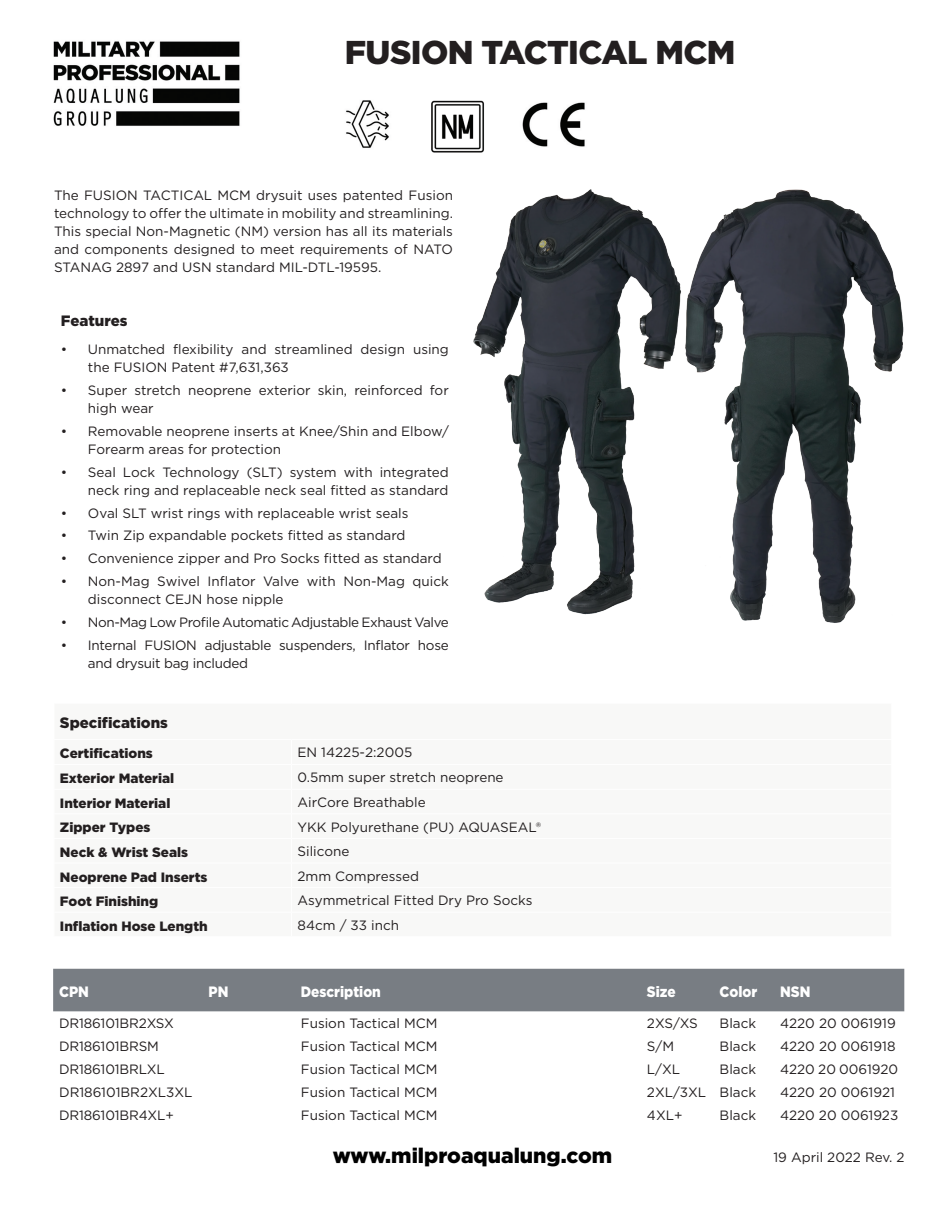
<style>
.page{position:relative;width:945px;height:1215px;background:#fff}
.page>*{position:absolute;margin:0;border:0;box-sizing:border-box;transform-origin:0 0}
.t1{font:900 33px "Gotham";letter-spacing:-.02em;color:#231f20}
.t2{font:900 21px "Gotham";color:#000}
.t3{font:900 15px "Gotham";color:#fff;scale:.91 1}
.t4{font:900 15px "Gotham";color:#231f20}
.t5{font:13.5px/18px "Gotham";color:#231f20}
.t6{font:900 13.5px "Gotham";color:#231f20}
.t7{font:13.5px/18px "Gotham";letter-spacing:-.02em;color:#231f20}
.t8{font:13.5px "Gotham";letter-spacing:-.03em;color:#231f20}
</style>
<div class="page">
<img style="left:53px;top:41px;width:187px;height:85px">
<div style="left:54px;top:703px;width:838px;height:37px;background:#f8f8f7"></div>
<hr style="left:54px;top:703px;width:238px;height:1px;background:#fff">
<hr style="left:54px;top:704px;width:1px;height:35px;background:#fff">
<hr style="left:292px;top:703px;width:600px;height:1px;background:#fff">
<hr style="left:891px;top:704px;width:1px;height:35px;background:#fff">
<hr style="left:54px;top:739px;width:238px;height:1px;background:#fff">
<hr style="left:292px;top:739px;width:600px;height:1px;background:#fff">
<div style="left:53px;top:969px;width:851px;height:42px;background:#787d83"></div>
<img style="left:346px;top:100px;width:43px;height:48px">
<img style="left:522px;top:102px;width:63px;height:45px">
<img style="left:693px;top:189px;width:211px;height:434px">
<img style="left:473px;top:189px;width:220px;height:426px">
<img style="left:431px;top:100px;width:53px;height:53px">
<h1 class="t1" style="left:345px;top:33px;width:392px">FUSION TACTICAL MCM</h1>
<p class="t5" style="left:54px;top:186px;width:401px;text-align:justify">The FUSION TACTICAL MCM drysuit uses patented Fusion technology to offer the ultimate in mobility and streamlining.<br>This special Non-Magnetic (NM) version has all its materials and components designed to meet requirements of NATO STANAG 2897 and USN standard MIL-DTL-19595.</p>
<p class="t4" style="left:61px;top:312px;width:68px">Features</p>
<p class="t5" style="left:88px;top:340px;width:362px;text-indent:-27px">• Unmatched flexibility and streamlined design using the FUSION Patent #7,631,363</p>
<p class="t5" style="left:88px;top:381px;width:362px;text-indent:-27px">• Super stretch neoprene exterior skin, reinforced for high wear</p>
<p class="t5" style="left:88px;top:422px;width:362px;text-indent:-27px">• Removable neoprene inserts at Knee/Shin and Elbow/<br>Forearm areas for protection</p>
<p class="t5" style="left:61px;top:463px;width:389px;text-align:right">• Seal Lock Technology (SLT) system with integrated neck ring and replaceable neck seal fitted as standard</p>
<p class="t5" style="left:61px;top:504px;width:349px">• Oval SLT wrist rings with replaceable wrist seals</p>
<p class="t5" style="left:61px;top:526px;width:346px">• Twin Zip expandable pockets fitted as standard</p>
<p class="t5" style="left:61px;top:549px;width:382px">• Convenience zipper and Pro Socks fitted as standard</p>
<p class="t5" style="left:88px;top:572px;width:362px;text-indent:-27px">• Non-Mag Swivel Inflator Valve with Non-Mag quick disconnect CEJN hose nipple</p>
<p class="t8" style="left:61px;top:613px;width:389px">• Non-Mag Low Profile Automatic Adjustable Exhaust Valve</p>
<p class="t7" style="left:88px;top:636px;width:362px;text-indent:-27px">• Internal FUSION adjustable suspenders, Inflator hose and drysuit bag included</p>
<p class="t4" style="left:60px;top:714px;width:110px">Specifications</p>
<p class="t6" style="left:60px;top:746px;width:94px">Certifications</p>
<p class="t5" style="left:298px;top:743px;width:116px">EN 14225-2:2005</p>
<p class="t6" style="left:60px;top:771px;width:116px">Exterior Material</p>
<p class="t5" style="left:298px;top:768px;width:208px">0.5mm super stretch neoprene</p>
<p class="t6" style="left:60px;top:795px;width:112px">Interior Material</p>
<p class="t5" style="left:298px;top:793px;width:130px">AirCore Breathable</p>
<p class="t6" style="left:60px;top:820px;width:92px">Zipper Types</p>
<p class="t5" style="left:298px;top:817px;width:245px">YKK Polyurethane (PU) AQUASEAL®</p>
<p class="t6" style="left:60px;top:844px;width:130px">Neck &amp; Wrist Seals</p>
<p class="t5" style="left:298px;top:842px;width:53px">Silicone</p>
<p class="t6" style="left:60px;top:869px;width:149px">Neoprene Pad Inserts</p>
<p class="t5" style="left:298px;top:867px;width:123px">2mm Compressed</p>
<p class="t6" style="left:60px;top:894px;width:100px">Foot Finishing</p>
<p class="t5" style="left:298px;top:891px;width:236px">Asymmetrical Fitted Dry Pro Socks</p>
<p class="t6" style="left:60px;top:918px;width:149px">Inflation Hose Length</p>
<p class="t5" style="left:298px;top:916px;width:103px">84cm / 33 inch</p>
<p class="t3" style="left:59px;top:983px;width:34px">CPN</p>
<p class="t3" style="left:208px;top:983px;width:23px">PN</p>
<p class="t3" style="left:301px;top:983px;width:90px">Description</p>
<p class="t3" style="left:647px;top:983px;width:33px">Size</p>
<p class="t3" style="left:720px;top:983px;width:43px">Color</p>
<p class="t3" style="left:780px;top:983px;width:35px">NSN</p>
<p class="t5" style="left:59px;top:1014px;width:116px">DR186101BR2XSX</p>
<p class="t5" style="left:301px;top:1014px;width:138px">Fusion Tactical MCM</p>
<p class="t5" style="left:647px;top:1014px;width:52px">2XS/XS</p>
<p class="t5" style="left:720px;top:1014px;width:38px">Black</p>
<p class="t5" style="left:780px;top:1014px;width:117px">4220 20 0061919</p>
<p class="t5" style="left:59px;top:1037px;width:101px">DR186101BRSM</p>
<p class="t5" style="left:301px;top:1037px;width:138px">Fusion Tactical MCM</p>
<p class="t5" style="left:647px;top:1037px;width:29px">S/M</p>
<p class="t5" style="left:720px;top:1037px;width:38px">Black</p>
<p class="t5" style="left:780px;top:1037px;width:117px">4220 20 0061918</p>
<p class="t5" style="left:59px;top:1060px;width:107px">DR186101BRLXL</p>
<p class="t5" style="left:301px;top:1060px;width:138px">Fusion Tactical MCM</p>
<p class="t5" style="left:647px;top:1060px;width:35px">L/XL</p>
<p class="t5" style="left:720px;top:1060px;width:38px">Black</p>
<p class="t5" style="left:780px;top:1060px;width:120px">4220 20 0061920</p>
<p class="t5" style="left:59px;top:1083px;width:135px">DR186101BR2XL3XL</p>
<p class="t5" style="left:301px;top:1083px;width:138px">Fusion Tactical MCM</p>
<p class="t5" style="left:647px;top:1083px;width:111px">2XL/3XL Black</p>
<p class="t5" style="left:780px;top:1083px;width:116px">4220 20 0061921</p>
<p class="t5" style="left:59px;top:1106px;width:116px">DR186101BR4XL+</p>
<p class="t5" style="left:301px;top:1106px;width:138px">Fusion Tactical MCM</p>
<p class="t5" style="left:647px;top:1106px;width:37px">4XL+</p>
<p class="t5" style="left:720px;top:1106px;width:38px">Black</p>
<p class="t5" style="left:780px;top:1106px;width:120px">4220 20 0061923</p>
<h2 class="t2" style="left:333px;top:1143px;width:281px">www.milproaqualung.com</h2>
<p class="t5" style="left:773px;top:1148px;width:133px">19 April 2022 Rev. 2</p>
</div>
